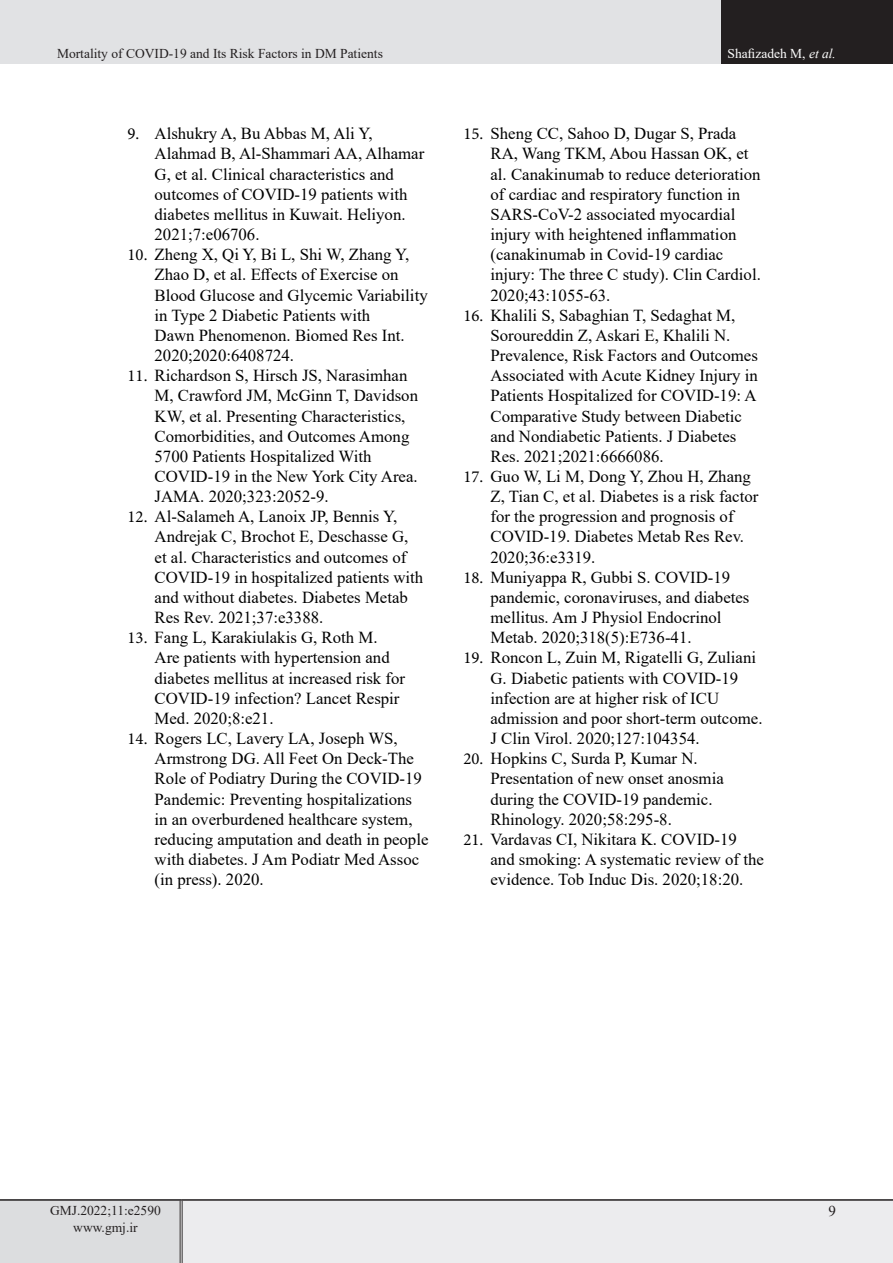
<style>
.page{position:relative;width:893px;height:1263px;background:#fff}
.page>*{position:absolute;margin:0;border:0;box-sizing:border-box;transform-origin:0 0}
.t1{font:16.8px/20.1px "Times New Roman";color:#000}
.t2{font:15px "Times New Roman";color:#231f20}
.eeeeeeeeeeee{font:13.5px "Times New Roman";color:#231f20}
.t3{font:13.5px "Times New Roman";color:#fff}
.s1{font-style:italic}
.s2{font-family:"Minion Pro"}
</style>
<div class="page">
<div style="left:0;top:0;width:722px;height:64px;background:#e1e2e4"></div>
<div style="left:722px;top:0;width:171px;height:64px;background:#231f20"></div>
<div style="left:0;top:1200px;width:181px;height:63px;background:#dcdddf"></div>
<div style="left:181px;top:1200px;width:712px;height:63px;background:#ececee"></div>
<hr style="left:180px;top:1201px;width:3px;height:62px;background:#fff">
<hr style="left:180px;top:1201px;width:1px;height:62px;background:#231f20">
<hr style="left:182px;top:1201px;width:1px;height:62px;background:#231f20">
<hr style="left:0;top:1199px;width:181px;height:2px;background:#231f20">
<hr style="left:181px;top:1199px;width:712px;height:2px;background:#231f20">
<p class="eeeeeeeeeeee" style="left:57px;top:44px;width:327px">Mortality of COVID-19 and Its Risk Factors in DM Patients</p>
<p class="t3" style="left:728px;top:44px;width:110px">Shafizadeh M, <span class="s1">et al.</span></p>
<p class="t1" style="left:155px;top:123px;width:271px;text-indent:-27px"><span class="s2">9.</span> Alshukry A, Bu Abbas M, Ali Y,<br>Alahmad B, Al-Shammari AA, Alhamar<br>G, et al. Clinical characteristics and outcomes of COVID-19 patients with diabetes mellitus in Kuwait. Heliyon.<br>2021;7:e06706.</p>
<p class="t1" style="left:155px;top:244px;width:275px;text-indent:-27px"><span class="s2">10.</span> Zheng X, Qi Y, Bi L, Shi W, Zhang Y,<br>Zhao D, et al. Effects of Exercise on<br>Blood Glucose and Glycemic Variability in Type 2 Diabetic Patients with<br>Dawn Phenomenon. Biomed Res Int.<br>2020;2020:6408724.</p>
<p class="t1" style="left:155px;top:365px;width:265px;text-indent:-27px"><span class="s2">11.</span> Richardson S, Hirsch JS, Narasimhan M, Crawford JM, McGinn T, Davidson KW, et al. Presenting Characteristics, Comorbidities, and Outcomes Among 5700 Patients Hospitalized With COVID-19 in the New York City Area.<br>JAMA. 2020;323:2052-9.</p>
<p class="t1" style="left:155px;top:506px;width:270px;text-indent:-27px"><span class="s2">12.</span> Al-Salameh A, Lanoix JP, Bennis Y, Andrejak C, Brochot E, Deschasse G, et al. Characteristics and outcomes of COVID-19 in hospitalized patients with and without diabetes. Diabetes Metab Res Rev. 2021;37:e3388.</p>
<p class="t1" style="left:155px;top:627px;width:252px;text-indent:-27px"><span class="s2">13.</span> Fang L, Karakiulakis G, Roth M.<br>Are patients with hypertension and diabetes mellitus at increased risk for<br>COVID-19 infection? Lancet Respir<br>Med. 2020;8:e21.</p>
<p class="t1" style="left:155px;top:728px;width:275px;text-indent:-27px"><span class="s2">14.</span> Rogers LC, Lavery LA, Joseph WS, Armstrong DG. All Feet On Deck-The Role of Podiatry During the COVID-19<br>Pandemic: Preventing hospitalizations in an overburdened healthcare system, reducing amputation and death in people with diabetes. J Am Podiatr Med Assoc (in press). 2020.</p>
<p class="t1" style="left:490px;top:123px;width:272px;text-indent:-27px"><span class="s2">15.</span> Sheng CC, Sahoo D, Dugar S, Prada RA, Wang TKM, Abou Hassan OK, et al. Canakinumab to reduce deterioration of cardiac and respiratory function in SARS-CoV-2 associated myocardial injury with heightened inflammation (canakinumab in Covid-19 cardiac injury: The three C study). Clin Cardiol.<br>2020;43:1055-63.</p>
<p class="t1" style="left:490px;top:304px;width:269px;text-indent:-27px"><span class="s2">16.</span> Khalili S, Sabaghian T, Sedaghat M, Soroureddin Z, Askari E, Khalili N.<br>Prevalence, Risk Factors and Outcomes Associated with Acute Kidney Injury in Patients Hospitalized for COVID-19: A Comparative Study between Diabetic and Nondiabetic Patients. J Diabetes Res. 2021;2021:6666086.</p>
<p class="t1" style="left:490px;top:466px;width:269px;text-indent:-27px"><span class="s2">17.</span> Guo W, Li M, Dong Y, Zhou H, Zhang<br>Z, Tian C, et al. Diabetes is a risk factor for the progression and prognosis of<br>COVID-19. Diabetes Metab Res Rev.<br>2020;36:e3319.</p>
<p class="t1" style="left:490px;top:567px;width:260px;text-indent:-27px"><span class="s2">18.</span> Muniyappa R, Gubbi S. COVID-19 pandemic, coronaviruses, and diabetes mellitus. Am J Physiol Endocrinol Metab. 2020;318(5):E736-41.</p>
<p class="t1" style="left:490px;top:647px;width:274px;text-indent:-27px"><span class="s2">19.</span> Roncon L, Zuin M, Rigatelli G, Zuliani G. Diabetic patients with COVID-19 infection are at higher risk of ICU admission and poor short-term outcome.<br>J Clin Virol. 2020;127:104354.</p>
<p class="t1" style="left:490px;top:748px;width:235px;text-indent:-27px"><span class="s2">20.</span> Hopkins C, Surda P, Kumar N.<br>Presentation of new onset anosmia during the COVID-19 pandemic.<br>Rhinology. 2020;58:295-8.</p>
<p class="t1" style="left:490px;top:829px;width:275px;text-indent:-27px"><span class="s2">21.</span> Vardavas CI, Nikitara K. COVID-19 and smoking: A systematic review of the evidence. Tob Induc Dis. 2020;18:20.</p>
<p class="eeeeeeeeeeee" style="left:50px;top:1201px;width:112px">GMJ.2022;11:e2590</p>
<p class="eeeeeeeeeeee" style="left:73px;top:1217px;width:66px">www.gmj.ir</p>
<p class="t2" style="left:828px;top:1201px;width:9px">9</p>
</div>
